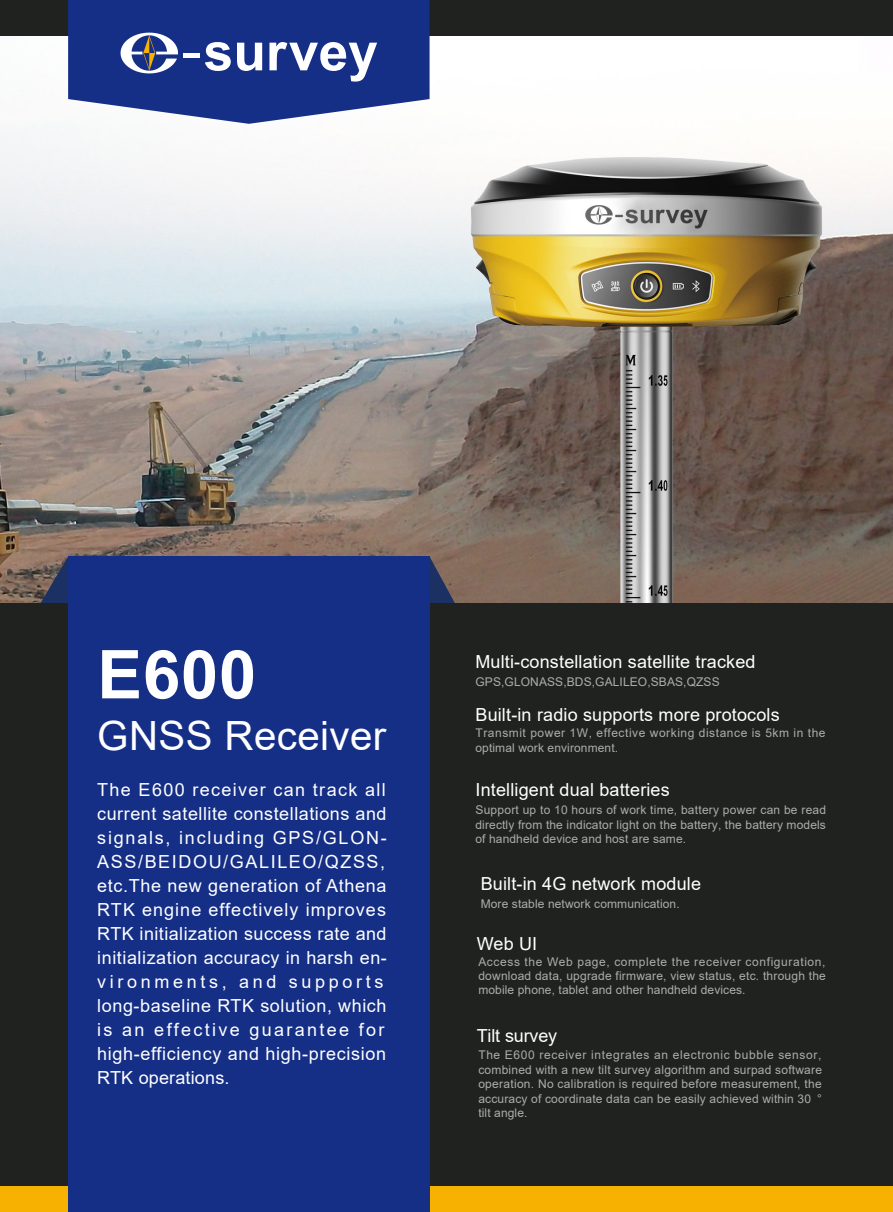
<style>
.page{position:relative;width:893px;height:1212px;background:#fff}
.page>*{position:absolute;margin:0;border:0;box-sizing:border-box;transform-origin:0 0}
.t1{font:700 67.35px "Arial";color:#fff}
.t2{font:40.35px "Arial";letter-spacing:.01em;color:#fff}
.t3{font:18px/24px "Arial";letter-spacing:.03em;color:#fff}
.t4{font:18px "Arial";letter-spacing:.01em;color:#fff}
.t5{font:18px "Arial";letter-spacing:-.01em;color:#fff}
.t6{font:12px/14.4px "Arial";letter-spacing:.01em;color:#acacac;text-align:justify}
.t7{font:12px/14.4px "Arial";letter-spacing:.045em;color:#acacac}
</style>
<div class="page">
<img style="left:0;top:123px;width:893px;height:480px">
<img style="left:456px;top:123px;width:392px;height:480px">
<svg style="left:430px;top:556px;width:27px;height:47px"></svg>
<svg style="left:38px;top:556px;width:30px;height:47px"></svg>
<div style="left:0;top:603px;width:893px;height:583px;background:#202220"></div>
<div style="left:0;top:1186px;width:893px;height:26px;background:#f7b100"></div>
<div style="left:68px;top:556px;width:362px;height:656px;background:#152f87"></div>
<div style="left:0;top:0;width:893px;height:36px;background:#202220"></div>
<svg style="left:68px;top:0;width:362px;height:124px;background:#314895"></svg>
<div style="left:183px;top:53px;width:16px;height:5px;background:#fff"></div>
<svg style="left:121px;top:33px;width:57px;height:40px"></svg>
<svg style="left:205px;top:42px;width:26px;height:29px"></svg>
<svg style="left:237px;top:43px;width:25px;height:28px"></svg>
<svg style="left:269px;top:42px;width:108px;height:40px"></svg>
<h1 class="t1" style="left:97px;top:627px;width:161px">E600</h1>
<h2 class="t2" style="left:97px;top:708px;width:290px">GNSS Receiver</h2>
<p class="t3" style="left:97px;top:777px;width:291px">The E600 receiver can track all current satellite constellations and signals, including GPS/GLON-<br>ASS/BEIDOU/GALILEO/QZSS, etc.The new generation of Athena<br>RTK engine effectively improves<br>RTK initialization success rate and initialization accuracy in harsh en&shy;vironments, and supports long-baseline RTK solution, which is an effective guarantee for high-efficiency and high-precision<br>RTK operations.</p>
<h3 class="t4" style="left:475px;top:649px;width:282px">Multi-constellation satellite tracked</h3>
<p class="t6" style="left:475px;top:674px;width:246px">GPS,GLONASS,BDS,GALILEO,SBAS,QZSS</p>
<h3 class="t4" style="left:475px;top:702px;width:306px">Built-in radio supports more protocols</h3>
<p class="t7" style="left:475px;top:726px;width:352px">Transmit power 1W, effective working distance is 5km in the optimal work environment.</p>
<h3 class="t4" style="left:475px;top:777px;width:196px">Intelligent dual batteries</h3>
<p class="t6" style="left:475px;top:803px;width:352px">Support up to 10 hours of work time, battery power can be read directly from the indicator light on the battery, the battery models of handheld device and host are same.</p>
<h3 class="t4" style="left:481px;top:872px;width:222px">Built-in 4G network module</h3>
<p class="t6" style="left:481px;top:897px;width:200px">More stable network communication.</p>
<h3 class="t3" style="left:477px;top:931px;width:62px">Web UI</h3>
<p class="t6" style="left:478px;top:954px;width:349px">Access the Web page, complete the receiver configuration, download data, upgrade firmware, view status, etc. through the mobile phone, tablet and other handheld devices.</p>
<h3 class="t5" style="left:477px;top:1023px;width:82px">Tilt survey</h3>
<p class="t6" style="left:478px;top:1048px;width:345px">The E600 receiver integrates an electronic bubble sensor, combined with a new tilt survey algorithm and surpad software operation. No calibration is required before measurement, the accuracy of coordinate data can be easily achieved within 30 ° tilt angle.</p>
</div>
